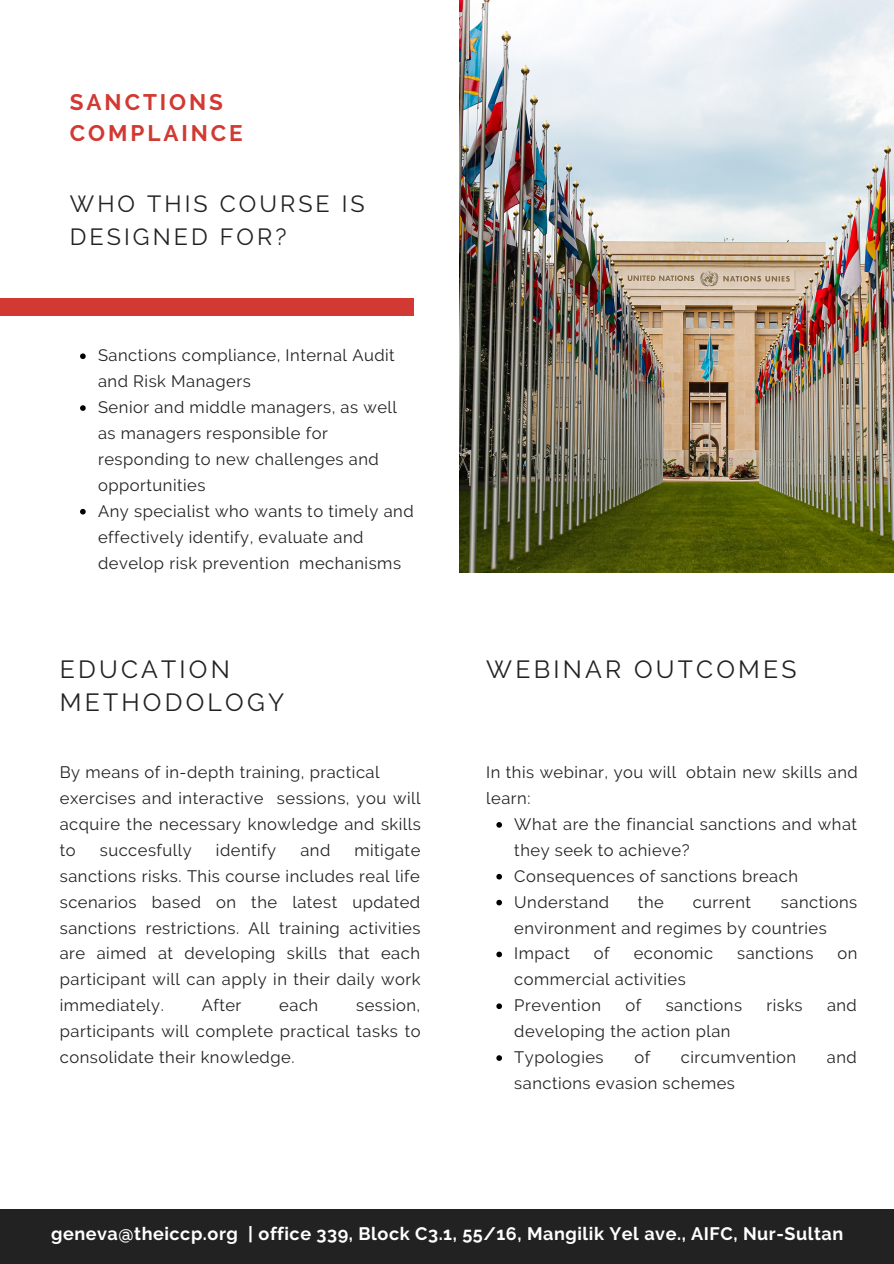
<style>
.page{position:relative;width:894px;height:1264px;background:#fff}
.page>*{position:absolute;margin:0;border:0;box-sizing:border-box;transform-origin:0 0}
.t1{font:24.75px "Raleway";letter-spacing:.13em;color:#222}
.t2{font:23.4px/32.7px "Raleway";letter-spacing:.13em;color:#222}
.t3{font:700 22.5px/30.8px "Raleway";letter-spacing:.13em;color:#d23932}
.t4{font:700 18px "Raleway";letter-spacing:.03em;color:#fff}
.t5{font:16.5px/26px "Raleway";letter-spacing:.03em;color:#222}
</style>
<div class="page">
<img style="left:459px;top:0;width:434px;height:572px">
<div style="left:0;top:298px;width:413px;height:17px;background:#d23932"></div>
<svg style="left:496px;top:822px;width:6px;height:5px"></svg>
<svg style="left:496px;top:873px;width:6px;height:6px"></svg>
<svg style="left:496px;top:899px;width:6px;height:6px"></svg>
<svg style="left:496px;top:951px;width:6px;height:6px"></svg>
<svg style="left:496px;top:1003px;width:6px;height:6px"></svg>
<svg style="left:496px;top:1055px;width:6px;height:5px"></svg>
<div style="left:0;top:1209px;width:893px;height:54px;background:#222"></div>
<svg style="left:80px;top:353px;width:6px;height:6px"></svg>
<svg style="left:80px;top:405px;width:6px;height:6px"></svg>
<svg style="left:80px;top:509px;width:6px;height:5px"></svg>
<p class="t3" style="left:70px;top:87px;width:174px">SANCTIONS<br>COMPLAINCE</p>
<p class="t2" style="left:70px;top:187px;width:296px">WHO THIS COURSE IS<br>DESIGNED FOR?</p>
<p class="t5" style="left:98px;top:342px;width:298px">Sanctions compliance, Internal Audit and Risk Managers</p>
<p class="t5" style="left:98px;top:394px;width:300px">Senior and middle managers, as well as managers responsible for responding to new challenges and opportunities</p>
<p class="t5" style="left:98px;top:498px;width:317px">Any specialist who wants to timely and effectively identify, evaluate and develop risk prevention mechanisms</p>
<p class="t1" style="left:60px;top:654px;width:171px">EDUCATION</p>
<p class="t1" style="left:60px;top:688px;width:226px">METHODOLOGY</p>
<p class="t5" style="left:60px;top:759px;width:321px">By means of in-depth training, practical</p>
<p class="t5" style="left:60px;top:785px;width:362px;text-align:justify">exercises and interactive sessions, you will acquire the necessary knowledge and skills to</p>
<p class="t5" style="left:100px;top:837px;width:94px">succesfully</p>
<p class="t5" style="left:216px;top:837px;width:62px">identify</p>
<p class="t5" style="left:300px;top:837px;width:31px">and</p>
<p class="t5" style="left:60px;top:837px;width:362px;text-align:justify;text-indent:294px">mitigate sanctions risks. This course includes real life scenarios based on the latest updated sanctions restrictions. All training activities are aimed at developing skills that each participant will can apply in their daily work immediately.</p>
<p class="t5" style="left:202px;top:992px;width:41px">After</p>
<p class="t5" style="left:279px;top:992px;width:40px">each</p>
<p class="t5" style="left:60px;top:992px;width:362px;text-align:justify;text-indent:296px">session, participants will complete practical tasks to consolidate their knowledge.</p>
<p class="t1" style="left:486px;top:654px;width:312px">WEBINAR OUTCOMES</p>
<p class="t5" style="left:486px;top:759px;width:373px">In this webinar, you will obtain new skills and learn:</p>
<p class="t5" style="left:514px;top:811px;width:344px">What are the financial sanctions and what they seek to achieve?</p>
<p class="t5" style="left:514px;top:863px;width:285px">Consequences of sanctions breach</p>
<p class="t5" style="left:514px;top:888px;width:96px">Understand</p>
<p class="t5" style="left:637px;top:888px;width:27px">the</p>
<p class="t5" style="left:692px;top:888px;width:60px">current</p>
<p class="t5" style="left:514px;top:888px;width:344px;text-indent:266px">sanctions environment and regimes by countries</p>
<p class="t5" style="left:514px;top:940px;width:57px">Impact</p>
<p class="t5" style="left:593px;top:940px;width:17px">of</p>
<p class="t5" style="left:633px;top:940px;width:81px">economic</p>
<p class="t5" style="left:737px;top:940px;width:78px">sanctions</p>
<p class="t5" style="left:837px;top:940px;width:21px">on</p>
<p class="t5" style="left:514px;top:966px;width:173px">commercial activities</p>
<p class="t5" style="left:514px;top:992px;width:88px">Prevention</p>
<p class="t5" style="left:625px;top:992px;width:17px">of</p>
<p class="t5" style="left:665px;top:992px;width:78px">sanctions</p>
<p class="t5" style="left:766px;top:992px;width:38px">risks</p>
<p class="t5" style="left:826px;top:992px;width:31px">and</p>
<p class="t5" style="left:514px;top:1018px;width:218px">developing the action plan</p>
<p class="t5" style="left:514px;top:1044px;width:91px">Typologies</p>
<p class="t5" style="left:634px;top:1044px;width:17px">of</p>
<p class="t5" style="left:680px;top:1044px;width:117px">circumvention</p>
<p class="t5" style="left:826px;top:1044px;width:31px">and</p>
<p class="t5" style="left:514px;top:1070px;width:222px">sanctions evasion schemes</p>
<p class="t4" style="left:51px;top:1223px;width:793px">geneva@theiccp.org | office 339, Block C3.1, 55/16, Mangilik Yel ave., AIFC, Nur-Sultan</p>
</div>
